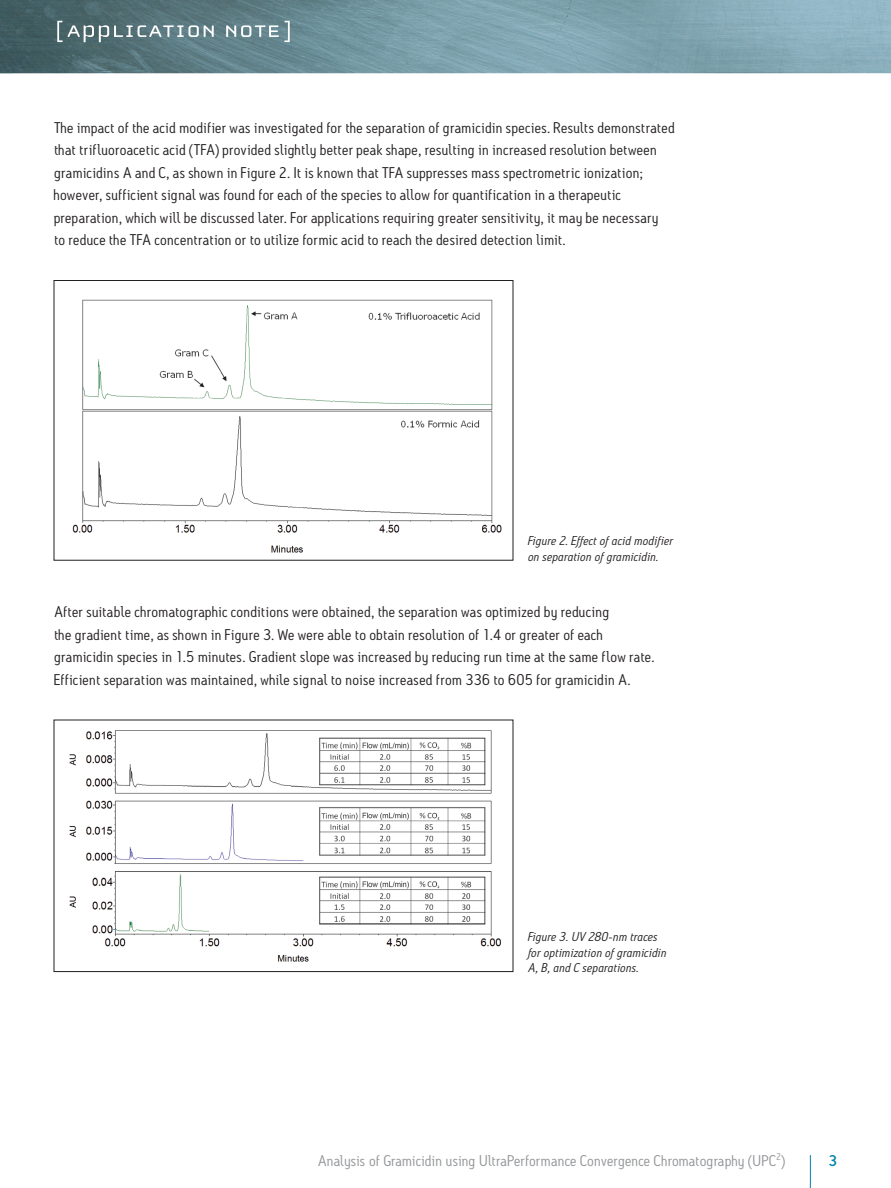
<style>
.page{position:relative;width:891px;height:1188px;background:#fff}
.page>*{position:absolute;margin:0;border:0;box-sizing:border-box;transform-origin:0 0}
.t1{font:15px/22.5px "Antitled OT";letter-spacing:.02em;color:#231f20;scale:1.05 1}
.t2{font:15px "Antitled OT";letter-spacing:.01em;color:#939598;scale:1.05 1}
.t3{font:500 15px "Antitled OT";color:#0083ad;scale:1.05 1}
.t4{font:italic 12.3px/15.8px "Antitled OT";letter-spacing:.02em;color:#231f20;scale:1.05 1}
.t5{font:9.6px "Antitled OT";color:#939598}
.s1{font-size:15px}
</style>
<div class="page">
<hr style="left:810px;top:1155px;width:1px;height:33px;background:#0083ad">
<img style="left:0;top:0;width:891px;height:73px">
<svg style="left:57px;top:21px;width:157px;height:21px;background:#738b8f"></svg>
<svg style="left:226px;top:21px;width:64px;height:21px"></svg>
<img style="left:72px;top:299px;width:430px;height:254px">
<div style="left:54px;top:280px;width:459px;height:281px;border:1px solid #231f20"></div>
<img style="left:69px;top:730px;width:432px;height:232px">
<div style="left:54px;top:720px;width:459px;height:252px;border:1px solid #231f20"></div>
<p class="t1" style="left:54px;top:116px;width:593px">The impact of the acid modifier was investigated for the separation of gramicidin species. Results demonstrated that trifluoroacetic acid (TFA) provided slightly better peak shape, resulting in increased resolution between gramicidins A and C, as shown in Figure 2. It is known that TFA suppresses mass spectrometric ionization; however, sufficient signal was found for each of the species to allow for quantification in a therapeutic preparation, which will be discussed later. For applications requiring greater sensitivity, it may be necessary<br>to reduce the TFA concentration or to utilize formic acid to reach the desired detection limit.</p>
<p class="t4" style="left:528px;top:533px;width:140px">Figure 2. Effect of acid modifier on separation of gramicidin.</p>
<p class="t1" style="left:54px;top:601px;width:574px">After suitable chromatographic conditions were obtained, the separation was optimized by reducing<br>the gradient time, as shown in Figure 3. We were able to obtain resolution of 1.4 or greater of each gramicidin species in 1.5 minutes. Gradient slope was increased by reducing run time at the same flow rate.<br>Efficient separation was maintained, while signal to noise increased from 336 to 605 for gramicidin A.</p>
<p class="t4" style="left:528px;top:929px;width:133px">Figure 3. UV 280-nm traces for optimization of gramicidin<br>A, B, and C separations.</p>
<p class="t5" style="left:776px;top:1151px;width:10px">2<span class="s1">)</span></p>
<p class="t2" style="left:318px;top:1151px;width:438px">Analysis of Gramicidin using UltraPerformance Convergence Chromatography (UPC</p>
<p class="t3" style="left:829px;top:1151px;width:10px">3</p>
</div>
